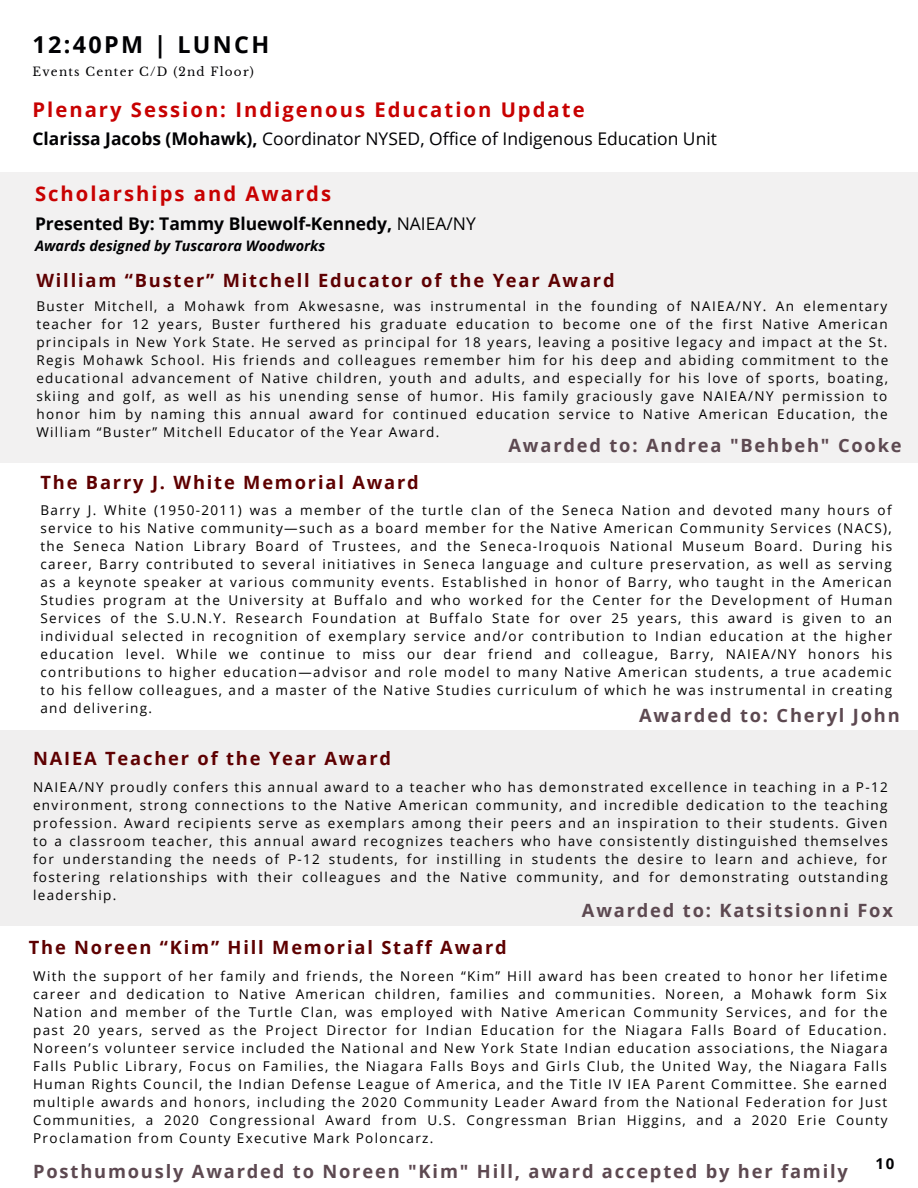
<style>
.page{position:relative;width:918px;height:1188px;background:#fff}
.page>*{position:absolute;margin:0;border:0;box-sizing:border-box;transform-origin:0 0}
.t1{font:700 23.4px "Open Sans";letter-spacing:.1em;color:#010103}
.t2{font:700 20.25px "Open Sans";letter-spacing:.1em;color:#c80101}
.t3{font:700 18.3px "Open Sans";letter-spacing:.1em;color:#5e0001}
.t4{font:700 18.3px "Open Sans";letter-spacing:.1em;color:#5d4951}
.t5{font:17.4px "Open Sans";color:#010103}
.t6{font:700 17.4px "Open Sans";color:#010103}
.t7{font:700 15px "Open Sans";color:#010103}
.t8{font:italic 700 14.4px "Open Sans";color:#010103}
.t9{font:13.5px/18px "Open Sans";letter-spacing:.1em;color:#000;text-align:justify}
.t10{font:12px "Libre Baskerville";letter-spacing:.1em;color:#010103}
.s1{font-weight:700}
.s2{font-weight:400}
</style>
<div class="page">
<div style="left:0;top:172px;width:918px;height:291px;background:#f2f1f1"></div>
<div style="left:0;top:730px;width:918px;height:196px;background:#f0efef"></div>
<p class="t1" style="left:33px;top:28px;width:238px">12:40PM | LUNCH</p>
<p class="t10" style="left:33px;top:64px;width:223px">Events Center C/D (2nd Floor)</p>
<p class="t2" style="left:33px;top:96px;width:554px">Plenary Session: Indigenous Education Update</p>
<p class="t5" style="left:33px;top:127px;width:686px"><span class="s1">Clarissa Jacobs (Mohawk),</span> Coordinator NYSED, Office of Indigenous Education Unit</p>
<p class="t2" style="left:35px;top:180px;width:298px">Scholarships and Awards</p>
<p class="t6" style="left:35px;top:212px;width:442px">Presented By: Tammy Bluewolf-Kennedy, <span class="s2">NAIEA/NY</span></p>
<p class="t8" style="left:35px;top:236px;width:292px">Awards designed by Tuscarora Woodworks</p>
<p class="t3" style="left:36px;top:268px;width:580px">William “Buster” Mitchell Educator of the Year Award</p>
<p class="t9" style="left:36px;top:296px;width:853px">Buster Mitchell, a Mohawk from Akwesasne, was instrumental in the founding of NAIEA/NY. An elementary teacher for 12 years, Buster furthered his graduate education to become one of the first Native American principals in New York State. He served as principal for 18 years, leaving a positive legacy and impact at the St.<br>Regis Mohawk School. His friends and colleagues remember him for his deep and abiding commitment to the educational advancement of Native children, youth and adults, and especially for his love of sports, boating, skiing and golf, as well as his unending sense of humor. His family graciously gave NAIEA/NY permission to honor him by naming this annual award for continued education service to Native American Education, the William “Buster” Mitchell Educator of the Year Award.</p>
<p class="t3" style="left:40px;top:470px;width:380px">The Barry J. White Memorial Award</p>
<p class="t9" style="left:40px;top:500px;width:854px">Barry J. White (1950-2011) was a member of the turtle clan of the Seneca Nation and devoted many hours of service to his Native community—such as a board member for the Native American Community Services (NACS), the Seneca Nation Library Board of Trustees, and the Seneca-Iroquois National Museum Board. During his career, Barry contributed to several initiatives in Seneca language and culture preservation, as well as serving as a keynote speaker at various community events. Established in honor of Barry, who taught in the American Studies program at the University at Buffalo and who worked for the Center for the Development of Human Services of the S.U.N.Y. Research Foundation at Buffalo State for over 25 years, this award is given to an individual selected in recognition of exemplary service and/or contribution to Indian education at the higher education level. While we continue to miss our dear friend and colleague, Barry, NAIEA/NY honors his contributions to higher education—advisor and role model to many Native American students, a true academic to his fellow colleagues, and a master of the Native Studies curriculum of which he was instrumental in creating and delivering.</p>
<p class="t3" style="left:33px;top:746px;width:359px">NAIEA Teacher of the Year Award</p>
<p class="t9" style="left:33px;top:777px;width:856px">NAIEA/NY proudly confers this annual award to a teacher who has demonstrated excellence in teaching in a P-12 environment, strong connections to the Native American community, and incredible dedication to the teaching profession. Award recipients serve as exemplars among their peers and an inspiration to their students. Given to a classroom teacher, this annual award recognizes teachers who have consistently distinguished themselves for understanding the needs of P-12 students, for instilling in students the desire to learn and achieve, for fostering relationships with their colleagues and the Native community, and for demonstrating outstanding leadership.</p>
<p class="t3" style="left:29px;top:935px;width:480px">The Noreen “Kim” Hill Memorial Staff Award</p>
<p class="t9" style="left:33px;top:967px;width:856px">With the support of her family and friends, the Noreen “Kim” Hill award has been created to honor her lifetime career and dedication to Native American children, families and communities. Noreen, a Mohawk form Six Nation and member of the Turtle Clan, was employed with Native American Community Services, and for the past 20 years, served as the Project Director for Indian Education for the Niagara Falls Board of Education.<br>Noreen’s volunteer service included the National and New York State Indian education associations, the Niagara Falls Public Library, Focus on Families, the Niagara Falls Boys and Girls Club, the United Way, the Niagara Falls Human Rights Council, the Indian Defense League of America, and the Title IV IEA Parent Committee. She earned multiple awards and honors, including the 2020 Community Leader Award from the National Federation for Just Communities, a 2020 Congressional Award from U.S. Congressman Brian Higgins, and a 2020 Erie County Proclamation from County Executive Mark Poloncarz.</p>
<p class="t4" style="left:509px;top:433px;width:395px">Awarded to: Andrea "Behbeh" Cooke</p>
<p class="t4" style="left:639px;top:702px;width:262px">Awarded to: Cheryl John</p>
<p class="t4" style="left:582px;top:897px;width:313px">Awarded to: Katsitsionni Fox</p>
<p class="t4" style="left:33px;top:1159px;width:816px">Posthumously Awarded to Noreen "Kim" Hill, award accepted by her family</p>
<p class="t7" style="left:876px;top:1153px;width:20px">10</p>
</div>
